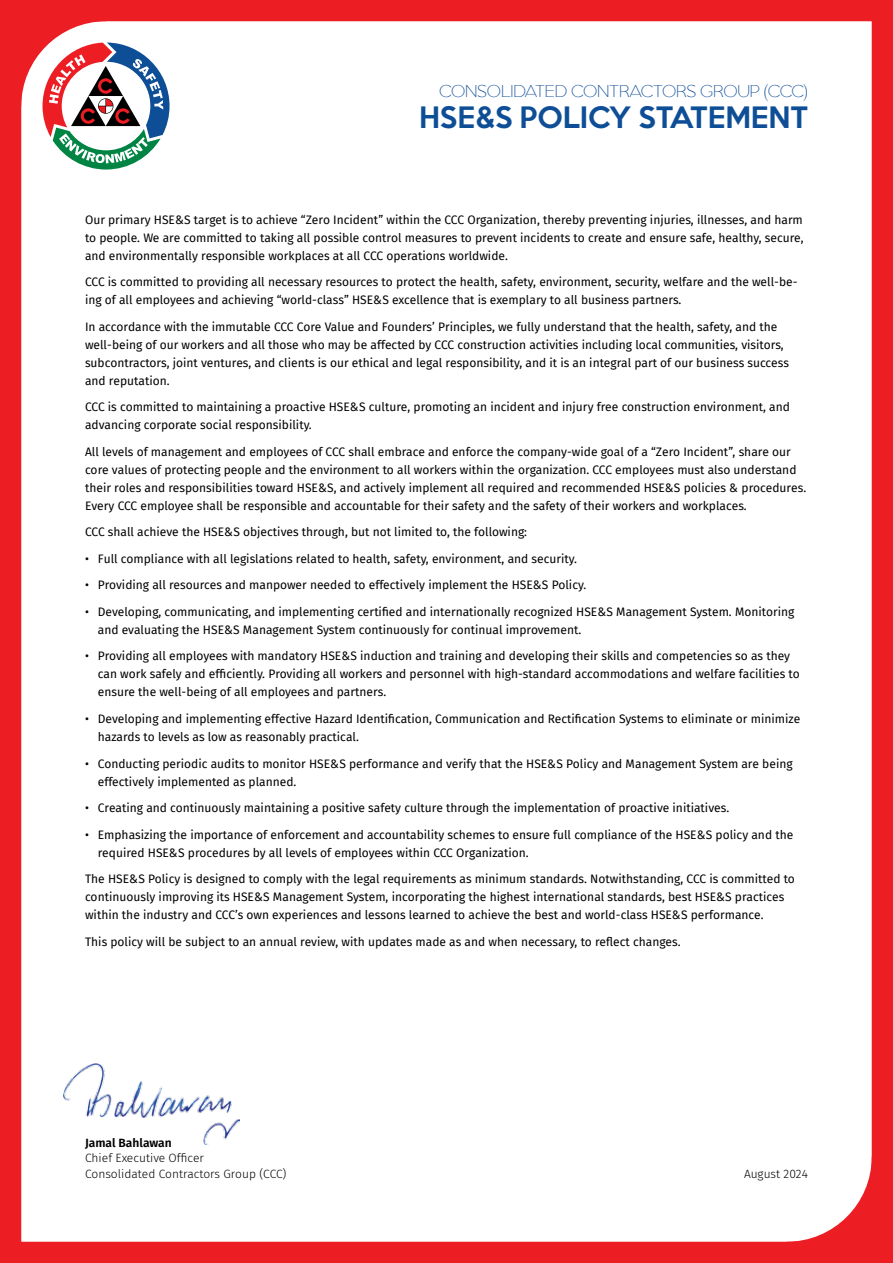
<style>
.page{position:relative;width:893px;height:1263px;background:#fff}
.page>*{position:absolute;margin:0;border:0;box-sizing:border-box;transform-origin:0 0}
.t1{font:500 27px "Keep Calm";color:#0e4e96}
.t2{font:300 15px "Keep Calm";color:#0e4e96}
.t3{font:12px/18px "Fira Sans";color:#000}
.t4{font:300 12px/15.6px "Fira Sans";color:#000}
.t5{font:600 12px "Fira Sans";color:#000}
</style>
<div class="page">
<div style="left:0;top:0;width:893px;height:1263px;border:21px solid #ed1d24"></div>
<svg style="left:787px;top:1157px;width:106px;height:106px"></svg>
<svg style="left:0;top:0;width:170px;height:170px"></svg>
<img style="left:64px;top:1063px;width:175px;height:81px">
<p class="t2" style="left:439px;top:78px;width:370px">CONSOLIDATED CONTRACTORS GROUP (CCC)</p>
<h1 class="t1" style="left:419px;top:93px;width:390px">HSE&amp;S POLICY STATEMENT</h1>
<p class="t3" style="left:85px;top:210px;width:720px;text-align:justify">Our primary HSE&amp;S target is to achieve “Zero Incident” within the CCC Organization, thereby preventing injuries, illnesses, and harm to people. We are committed to taking all possible control measures to prevent incidents to create and ensure safe, healthy, secure, and environmentally responsible workplaces at all CCC operations worldwide.</p>
<p class="t3" style="left:85px;top:273px;width:714px">CCC is committed to providing all necessary resources to protect the health, safety, environment, security, welfare and the well-be&shy;ing of all employees and achieving “world-class” HSE&amp;S excellence that is exemplary to all business partners.</p>
<p class="t3" style="left:85px;top:317px;width:705px">In accordance with the immutable CCC Core Value and Founders’ Principles, we fully understand that the health, safety, and the well-being of our workers and all those who may be affected by CCC construction activities including local communities, visitors, subcontractors, joint ventures, and clients is our ethical and legal responsibility, and it is an integral part of our business success and reputation.</p>
<p class="t3" style="left:85px;top:398px;width:706px">CCC is committed to maintaining a proactive HSE&amp;S culture, promoting an incident and injury free construction environment, and advancing corporate social responsibility.</p>
<p class="t3" style="left:85px;top:442px;width:723px">All levels of management and employees of CCC shall embrace and enforce the company-wide goal of a “Zero Incident”, share our core values of protecting people and the environment to all workers within the organization. CCC employees must also understand their roles and responsibilities toward HSE&amp;S, and actively implement all required and recommended HSE&amp;S policies &amp; procedures.<br>Every CCC employee shall be responsible and accountable for their safety and the safety of their workers and workplaces.</p>
<p class="t3" style="left:85px;top:523px;width:444px">CCC shall achieve the HSE&amp;S objectives through, but not limited to, the following:</p>
<p class="t3" style="left:85px;top:549px;width:493px">• Full compliance with all legislations related to health, safety, environment, and security.</p>
<p class="t3" style="left:85px;top:576px;width:503px">• Providing all resources and manpower needed to effectively implement the HSE&amp;S Policy.</p>
<p class="t3" style="left:98px;top:602px;width:698px;text-indent:-13px">• Developing, communicating, and implementing certified and internationally recognized HSE&amp;S Management System. Monitoring and evaluating the HSE&amp;S Management System continuously for continual improvement.</p>
<p class="t3" style="left:98px;top:647px;width:703px;text-indent:-13px">• Providing all employees with mandatory HSE&amp;S induction and training and developing their skills and competencies so as they can work safely and efficiently. Providing all workers and personnel with high-standard accommodations and welfare facilities to ensure the well-being of all employees and partners.</p>
<p class="t3" style="left:98px;top:709px;width:704px;text-indent:-13px">• Developing and implementing effective Hazard Identification, Communication and Rectification Systems to eliminate or minimize hazards to levels as low as reasonably practical.</p>
<p class="t3" style="left:98px;top:754px;width:696px;text-indent:-13px">• Conducting periodic audits to monitor HSE&amp;S performance and verify that the HSE&amp;S Policy and Management System are being effectively implemented as planned.</p>
<p class="t3" style="left:85px;top:798px;width:646px">• Creating and continuously maintaining a positive safety culture through the implementation of proactive initiatives.</p>
<p class="t3" style="left:98px;top:825px;width:697px;text-indent:-13px">• Emphasizing the importance of enforcement and accountability schemes to ensure full compliance of the HSE&amp;S policy and the required HSE&amp;S procedures by all levels of employees within CCC Organization.</p>
<p class="t3" style="left:85px;top:869px;width:711px">The HSE&amp;S Policy is designed to comply with the legal requirements as minimum standards. Notwithstanding, CCC is committed to continuously improving its HSE&amp;S Management System, incorporating the highest international standards, best HSE&amp;S practices within the industry and CCC’s own experiences and lessons learned to achieve the best and world-class HSE&amp;S performance.</p>
<p class="t3" style="left:85px;top:932px;width:597px">This policy will be subject to an annual review, with updates made as and when necessary, to reflect changes.</p>
<p class="t5" style="left:85px;top:1132px;width:88px">Jamal Bahlawan</p>
<p class="t4" style="left:85px;top:1150px;width:203px">Chief Executive Officer<br>Consolidated Contractors Group (CCC)</p>
<p class="t4" style="left:744px;top:1166px;width:65px">August 2024</p>
</div>
